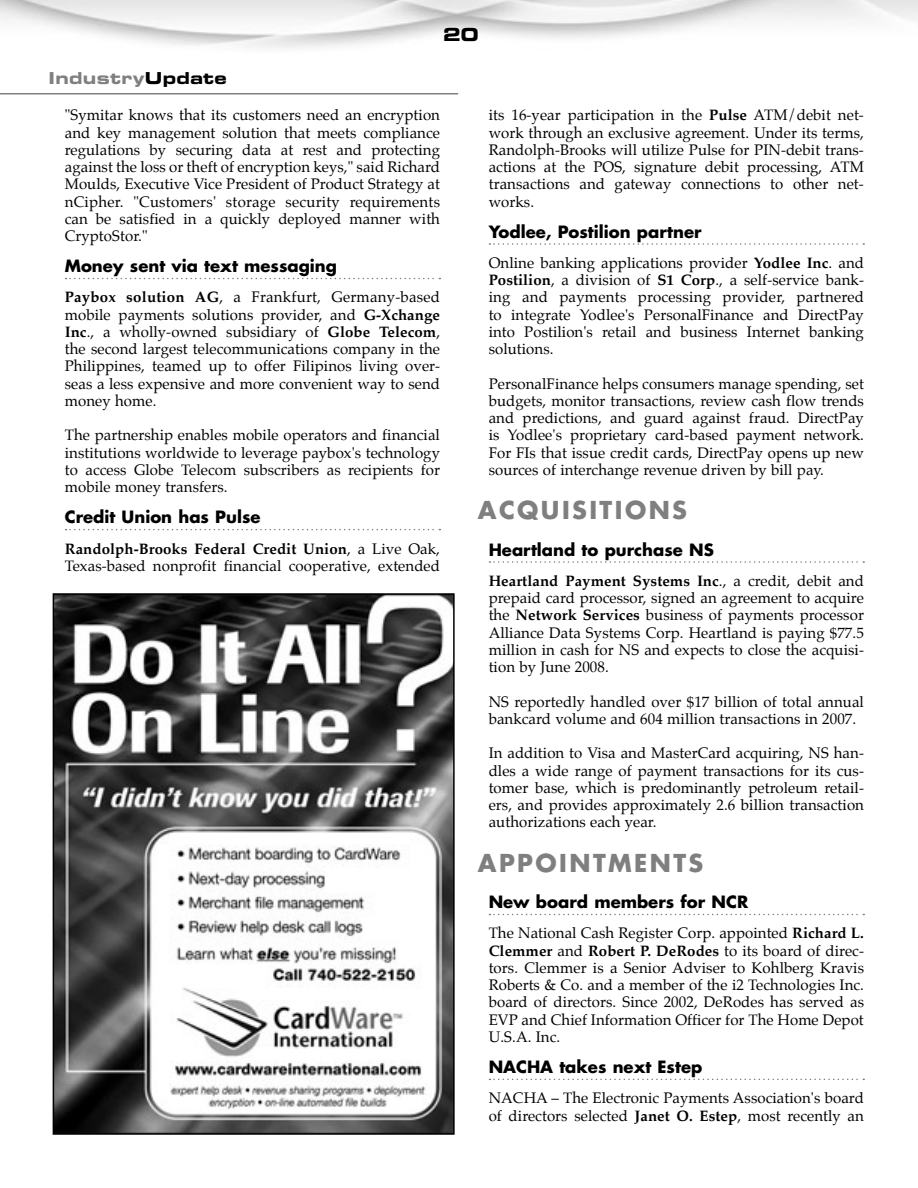
<style>
.page{position:relative;width:918px;height:1188px;background:#fff}
.page>*{position:absolute;margin:0;border:0;box-sizing:border-box;transform-origin:0 0}
.t1{font:700 24px "Futura";letter-spacing:.1em;color:#7f7f7f}
.t2{font:18px "Eurostile Bold Extended Two";color:#000}
.t3{font:700 16.5px "Futura";color:#000}
.t4{font:16.5px "Eurostile Bold Extended Two";letter-spacing:.02em;color:#7f7f7f}
.t5{font:15px/17.2px "Palatino";letter-spacing:.005em;color:#000;text-align:justify}
.s1{color:#000}
.s2{font-weight:700}
</style>
<div class="page">
<hr style="left:0;top:93px;width:458px;height:1px;background:#7f7f7f">
<svg style="left:66px;top:278px;width:374px;height:1px"></svg>
<svg style="left:66px;top:529px;width:374px;height:1px"></svg>
<svg style="left:489px;top:243px;width:375px;height:2px"></svg>
<svg style="left:489px;top:561px;width:375px;height:2px"></svg>
<svg style="left:489px;top:914px;width:375px;height:1px"></svg>
<svg style="left:489px;top:1079px;width:375px;height:1px"></svg>
<img style="left:56px;top:596px;width:396px;height:536px">
<div style="left:53px;top:593px;width:402px;height:542px;border:2px solid #000"></div>
<p class="t4" style="left:49px;top:73px;width:180px">Industry<span class="s1">Update</span></p>
<p class="t2" style="left:441px;top:26px;width:37px">20</p>
<p class="t2" style="left:443px;top:28px;width:37px">20</p>
<p class="t5" style="left:65px;top:108px;width:377px">"Symitar knows that its customers need an encryption and key management solution that meets compliance regulations by securing data at rest and protecting against the loss or theft of encryption keys," said Richard Moulds, Executive Vice President of Product Strategy at nCipher. "Customers' storage security requirements can be satisfied in a quickly deployed manner with CryptoStor."</p>
<p class="t3" style="left:65px;top:258px;width:274px">Money sent via text messaging</p>
<p class="t5" style="left:65px;top:290px;width:377px"><span class="s2">Paybox solution AG</span>, a Frankfurt, Germany-based mobile payments solutions provider, and <span class="s2">G-Xchange Inc</span>., a wholly-owned subsidiary of <span class="s2">Globe Telecom</span>, the second largest telecommunications company in the Philippines, teamed up to offer Filipinos living over&shy;seas a less expensive and more convenient way to send money home.</p>
<p class="t5" style="left:65px;top:428px;width:377px">The partnership enables mobile operators and financial institutions worldwide to leverage paybox's technology to access Globe Telecom subscribers as recipients for mobile money transfers.</p>
<p class="t3" style="left:65px;top:510px;width:197px">Credit Union has Pulse</p>
<p class="t5" style="left:65px;top:541px;width:377px"><span class="s2">Randolph-Brooks Federal Credit Union</span>, a Live Oak,<br>Texas-based nonprofit financial cooperative, extended</p>
<p class="t5" style="left:489px;top:108px;width:377px">its 16-year participation in the <span class="s2">Pulse</span> ATM/debit net&shy;work through an exclusive agreement. Under its terms, Randolph-Brooks will utilize Pulse for PIN-debit trans&shy;actions at the POS, signature debit processing, ATM transactions and gateway connections to other net&shy;works.</p>
<p class="t3" style="left:489px;top:224px;width:214px">Yodlee, Postilion partner</p>
<p class="t5" style="left:489px;top:255px;width:377px">Online banking applications provider <span class="s2">Yodlee Inc</span>. and <span class="s2">Postilion</span>, a division of <span class="s2">S1 Corp</span>., a self-service bank&shy;ing and payments processing provider, partnered to integrate Yodlee's PersonalFinance and DirectPay into Postilion's retail and business Internet banking solutions.</p>
<p class="t5" style="left:489px;top:376px;width:377px">PersonalFinance helps consumers manage spending, set budgets, monitor transactions, review cash flow trends and predictions, and guard against fraud. DirectPay is Yodlee's proprietary card-based payment network.<br>For FIs that issue credit cards, DirectPay opens up new sources of interchange revenue driven by bill pay.</p>
<h1 class="t1" style="left:478px;top:499px;width:211px">ACQUISITIONS</h1>
<p class="t3" style="left:489px;top:542px;width:227px">Heartland to purchase NS</p>
<p class="t5" style="left:489px;top:573px;width:377px"><span class="s2">Heartland Payment Systems Inc</span>., a credit, debit and prepaid card processor, signed an agreement to acquire the <span class="s2">Network Services</span> business of payments processor Alliance Data Systems Corp. Heartland is paying $77.5 million in cash for NS and expects to close the acquisi&shy;tion by June 2008.</p>
<p class="t5" style="left:489px;top:694px;width:377px">NS reportedly handled over $17 billion of total annual bankcard volume and 604 million transactions in 2007.</p>
<p class="t5" style="left:489px;top:746px;width:377px">In addition to Visa and MasterCard acquiring, NS han&shy;dles a wide range of payment transactions for its cus&shy;tomer base, which is predominantly petroleum retail&shy;ers, and provides approximately 2.6 billion transaction authorizations each year.</p>
<h1 class="t1" style="left:478px;top:852px;width:227px">APPOINTMENTS</h1>
<p class="t3" style="left:489px;top:894px;width:261px">New board members for NCR</p>
<p class="t5" style="left:489px;top:926px;width:377px">The National Cash Register Corp. appointed <span class="s2">Richard L.<br>Clemmer</span> and <span class="s2">Robert P. DeRodes</span> to its board of direc&shy;tors. Clemmer is a Senior Adviser to Kohlberg Kravis Roberts &amp; Co. and a member of the i2 Technologies Inc. board of directors. Since 2002, DeRodes has served as EVP and Chief Information Officer for The Home Depot U.S.A. Inc.</p>
<p class="t3" style="left:489px;top:1059px;width:215px">NACHA takes next Estep</p>
<p class="t5" style="left:489px;top:1091px;width:377px">NACHA – The Electronic Payments Association's board of directors selected <span class="s2">Janet O. Estep</span>, most recently an</p>
</div>
